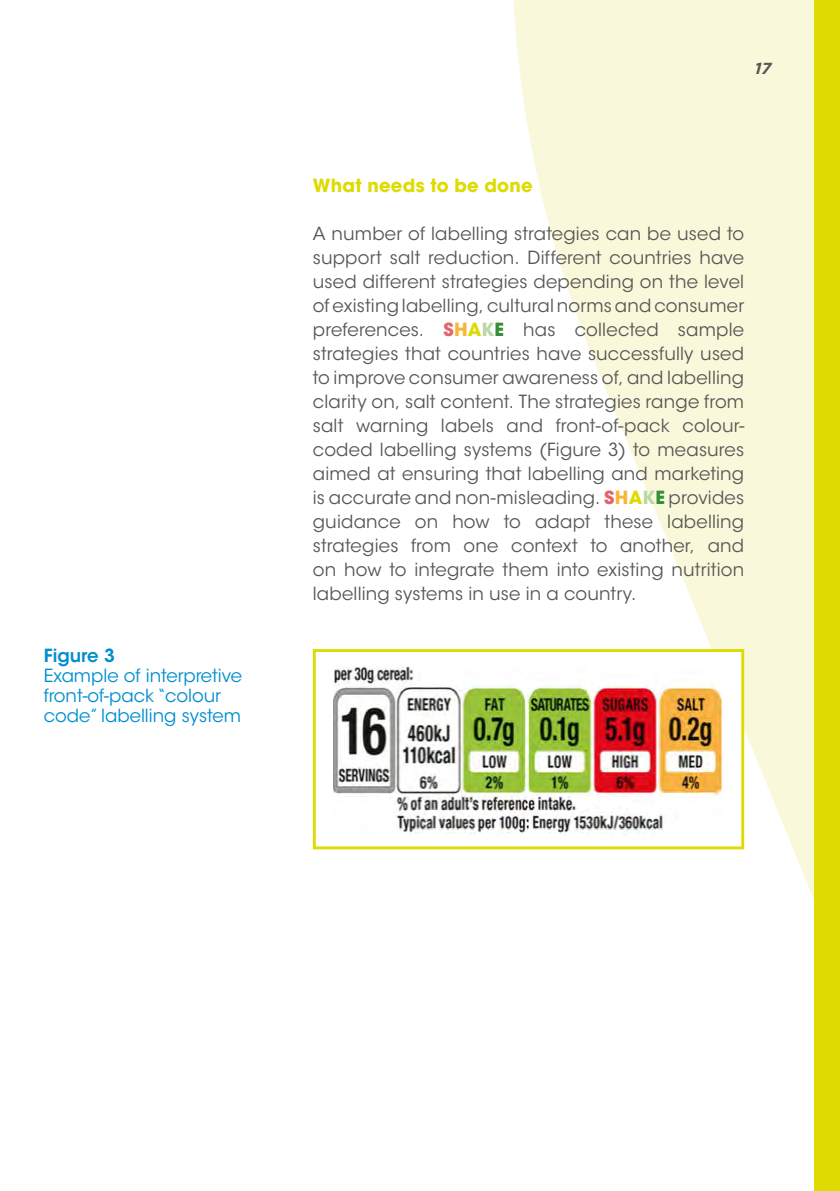
<style>
.page{position:relative;width:840px;height:1191px;background:#fff}
.page>*{position:absolute;margin:0;border:0;box-sizing:border-box;transform-origin:0 0}
.t1{font:18px/24px "ITC Avant Garde Std";letter-spacing:.01em;color:#575756;text-align:justify}
.t2{font:18px/20px "ITC Avant Garde Std";color:#008ece}
.t3{font:700 18px "ITC Avant Garde Std";letter-spacing:.015em;color:#dedb00}
.t4{font:600 18px "ITC Avant Garde Std";color:#008ece}
.t5{font:italic 700 16px "Gotham";color:#575756}
.s1{font-weight:700;color:#e2646d}
.s2{font-weight:700;color:#fab534}
.s3{font-weight:700;color:#dedb00}
.s4{font-weight:700;color:#bad8a4}
.s5{font-weight:700;color:#368f36}
</style>
<div class="page">
<svg style="left:439px;top:0;width:374px;height:897px;fill:#f9f8da"></svg>
<div style="left:813px;top:0;width:26px;height:1191px;background:#dedb00"></div>
<div style="left:313px;top:649px;width:430px;height:200px;background:#fff;border:3px solid #dedb00"></div>
<img style="left:333px;top:666px;width:387px;height:169px">
<p class="t4" style="left:44px;top:644px;width:73px">Figure 3</p>
<p class="t2" style="left:44px;top:666px;width:200px">Example of interpretive front-of-pack “colour code” labelling system</p>
<p class="t5" style="left:754px;top:59px;width:18px">17</p>
<p class="t3" style="left:313px;top:174px;width:221px">What needs to be done</p>
<p class="t1" style="left:313px;top:222px;width:432px">A number of labelling strategies can be used to support salt reduction. Different countries have used different strategies depending on the level of existing labelling, cultural norms and consumer preferences. <span class="s1">S</span><span class="s2">H</span><span class="s3">A</span><span class="s4">K</span><span class="s5">E</span> has collected sample strategies that countries have successfully used to improve consumer awareness of, and labelling clarity on, salt content. The strategies range from salt warning labels and front-of-pack colour&shy;coded labelling systems (Figure 3) to measures aimed at ensuring that labelling and marketing is accurate and non-misleading. <span class="s1">S</span><span class="s2">H</span><span class="s3">A</span><span class="s4">K</span><span class="s5">E</span> provides guidance on how to adapt these labelling strategies from one context to another, and on how to integrate them into existing nutrition labelling systems in use in a country.</p>
</div>
